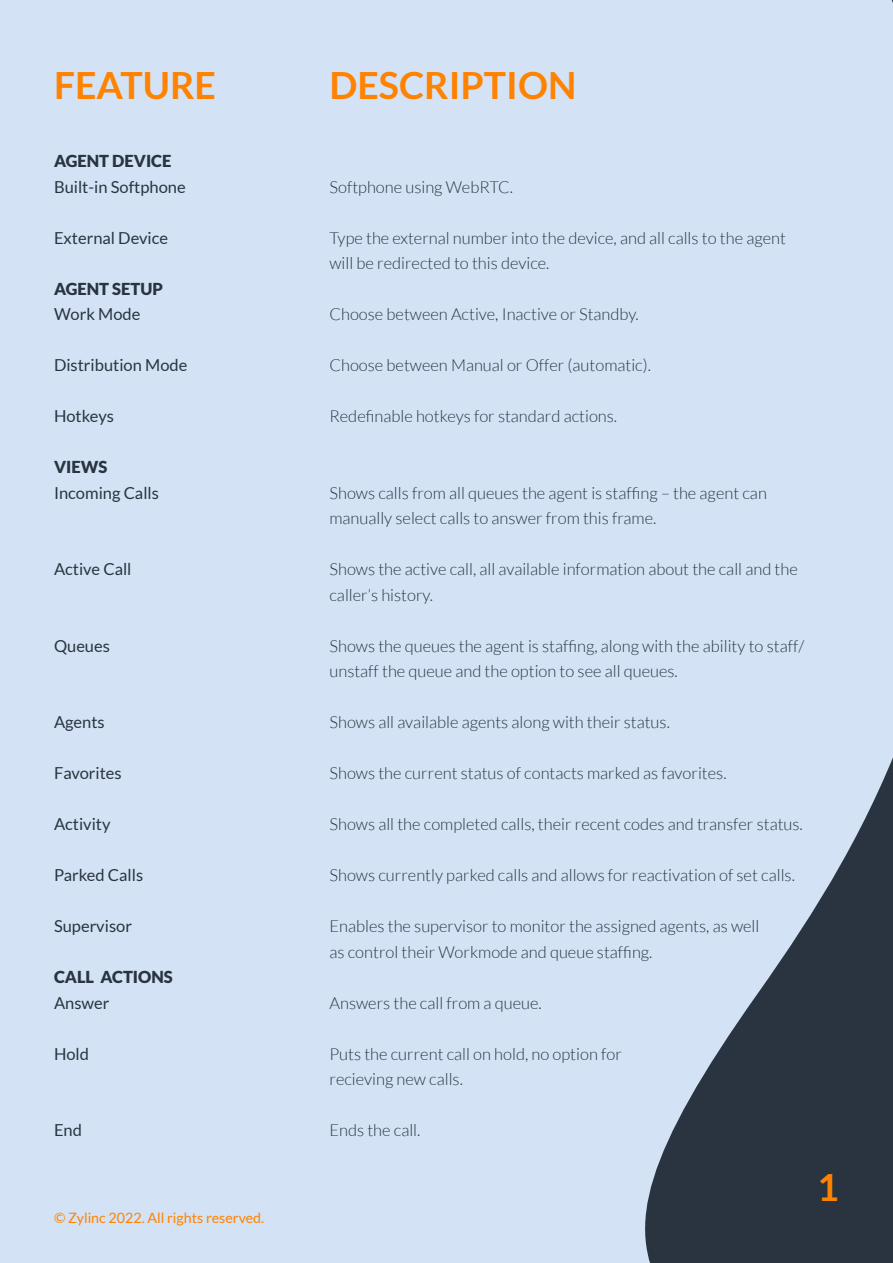
<style>
.page{position:relative;width:893px;height:1263px;background:#d3e3f5}
.page>*{position:absolute;margin:0;border:0;box-sizing:border-box;transform-origin:0 0}
.t1{font:700 37.5px "Lato";color:#ff8200}
.t2{font:300 16.5px/25.5px "Lato";color:#2a3440}
.t3{font:16.5px "Lato";color:#2a3440}
.t4{font:900 16.5px "Lato";color:#2a3440}
.t5{font:14.25px "Lato";color:#ff8200}
</style>
<div class="page">
<p class="t1" style="left:54px;top:64px;width:164px">FEATURE</p>
<p class="t4" style="left:54px;top:152px;width:119px">AGENT DEVICE</p>
<p class="t3" style="left:54px;top:178px;width:133px">Built-in Softphone</p>
<p class="t3" style="left:54px;top:229px;width:116px">External Device</p>
<p class="t4" style="left:54px;top:279px;width:110px">AGENT SETUP</p>
<p class="t3" style="left:54px;top:305px;width:88px">Work Mode</p>
<p class="t3" style="left:54px;top:356px;width:135px">Distribution Mode</p>
<p class="t3" style="left:54px;top:407px;width:61px">Hotkeys</p>
<p class="t4" style="left:54px;top:458px;width:55px">VIEWS</p>
<p class="t3" style="left:54px;top:484px;width:106px">Incoming Calls</p>
<p class="t3" style="left:54px;top:560px;width:79px">Active Call</p>
<p class="t3" style="left:54px;top:637px;width:57px">Queues</p>
<p class="t3" style="left:54px;top:713px;width:52px">Agents</p>
<p class="t3" style="left:54px;top:764px;width:69px">Favorites</p>
<p class="t3" style="left:54px;top:815px;width:58px">Activity</p>
<p class="t3" style="left:54px;top:866px;width:91px">Parked Calls</p>
<p class="t3" style="left:54px;top:917px;width:79px">Supervisor</p>
<p class="t4" style="left:54px;top:968px;width:120px">CALL ACTIONS</p>
<p class="t3" style="left:54px;top:994px;width:57px">Answer</p>
<p class="t3" style="left:54px;top:1045px;width:37px">Hold</p>
<p class="t3" style="left:54px;top:1121px;width:29px">End</p>
<p class="t5" style="left:54px;top:1210px;width:212px">© Zylinc 2022. All rights reserved.</p>
<p class="t1" style="left:329px;top:64px;width:248px">DESCRIPTION</p>
<p class="t2" style="left:329px;top:174px;width:185px">Softphone using WebRTC.</p>
<p class="t2" style="left:329px;top:225px;width:458px">Type the external number into the device, and all calls to the agent</p>
<p class="t2" style="left:329px;top:251px;width:222px">will be redirected to this device.</p>
<p class="t2" style="left:329px;top:302px;width:311px">Choose between Active, Inactive or Standby.</p>
<p class="t2" style="left:329px;top:353px;width:323px">Choose between Manual or Offer (automatic).</p>
<p class="t2" style="left:329px;top:404px;width:289px">Redefinable hotkeys for standard actions.</p>
<p class="t2" style="left:329px;top:480px;width:439px">Shows calls from all queues the agent is staffing – the agent can</p>
<p class="t2" style="left:329px;top:506px;width:328px">manually select calls to answer from this frame.</p>
<p class="t2" style="left:329px;top:557px;width:470px">Shows the active call, all available information about the call and the caller’s history.</p>
<p class="t2" style="left:329px;top:633px;width:476px">Shows the queues the agent is staffing, along with the ability to staff/</p>
<p class="t2" style="left:329px;top:659px;width:350px">unstaff the queue and the option to see all queues.</p>
<p class="t2" style="left:329px;top:710px;width:342px">Shows all available agents along with their status.</p>
<p class="t2" style="left:329px;top:761px;width:399px">Shows the current status of contacts marked as favorites.</p>
<p class="t2" style="left:329px;top:812px;width:475px">Shows all the completed calls, their recent codes and transfer status.</p>
<p class="t2" style="left:329px;top:863px;width:467px">Shows currently parked calls and allows for reactivation of set calls.</p>
<p class="t2" style="left:329px;top:914px;width:431px">Enables the supervisor to monitor the assigned agents, as well</p>
<p class="t2" style="left:329px;top:939px;width:325px">as control their Workmode and queue staffing.</p>
<p class="t2" style="left:329px;top:990px;width:214px">Answers the call from a queue.</p>
<p class="t2" style="left:329px;top:1041px;width:294px">Puts the current call on hold, no option for</p>
<p class="t2" style="left:329px;top:1067px;width:135px">recieving new calls.</p>
<p class="t2" style="left:329px;top:1118px;width:92px">Ends the call.</p>
<p class="t1" style="left:817px;top:1166px;width:23px">1</p>
</div>
